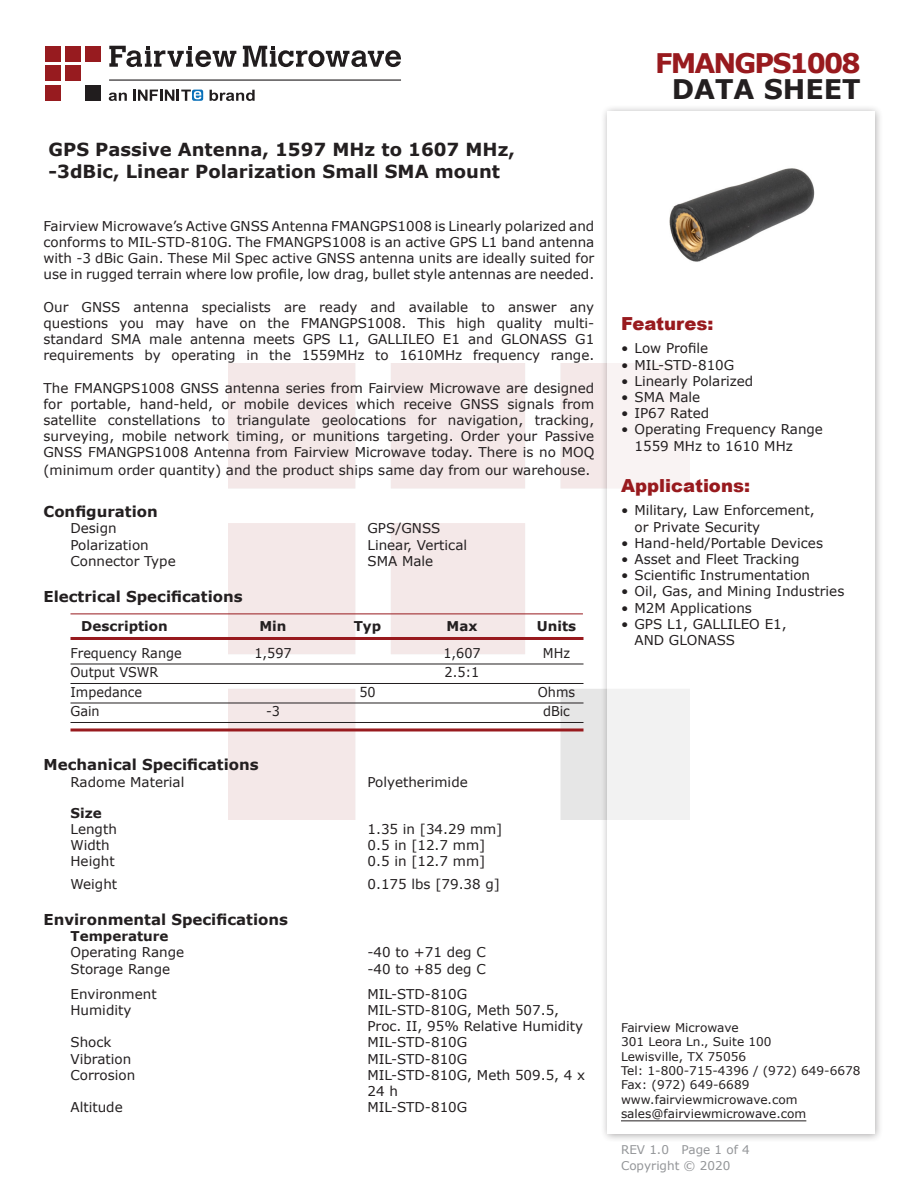
<style>
.page{position:relative;width:918px;height:1188px;background:#fff}
.page>*{position:absolute;margin:0;border:0;box-sizing:border-box;transform-origin:0 0}
.FM{font:700 27px "Verdana";letter-spacing:-.07em;color:#981a1e}
.t1{font:700 27px "Verdana";color:#231f20}
.Web_Description_Para{font:700 18px/21.6px "Verdana";color:#231f20}
.Applications_Header{font:900 18px "Arial";color:#981a1e}
.Head1{font:700 15px "Verdana";color:#231f20}
.MarketingDescription{font:13.5px/16.2px "Verdana";color:#231f20;text-align:justify}
.Specs_Para{font:13.5px/16.2px "Verdana";color:#231f20}
.Table-Body{font:13.5px "Verdana";color:#231f20;scale:.95 1}
.Table-Header{font:700 13.5px "Verdana";color:#231f20}
.Head2_after_Head1{font:700 13.5px "Verdana";color:#231f20}
.Head2{font:700 13.5px "Verdana";color:#231f20}
.FM_Info{font:12px "Verdana";color:#231f20}
.REV_Info{font:12px "Verdana";color:#939598}
</style>
<div class="page">
<img style="left:228px;top:364px;width:372px;height:456px">
<div style="left:45px;top:46px;width:16px;height:15px;background:#971b1f"></div>
<div style="left:65px;top:66px;width:16px;height:15px;background:#971b1f"></div>
<div style="left:85px;top:85px;width:16px;height:16px;background:#211d1e"></div>
<div style="left:45px;top:85px;width:16px;height:16px;background:#971b1f"></div>
<div style="left:85px;top:46px;width:16px;height:15px;background:#971b1f"></div>
<div style="left:45px;top:66px;width:16px;height:15px;background:#971b1f"></div>
<div style="left:65px;top:46px;width:16px;height:15px;background:#971b1f"></div>
<svg style="left:109px;top:46px;width:292px;height:21px"></svg>
<svg style="left:192px;top:90px;width:11px;height:11px"></svg>
<svg style="left:133px;top:90px;width:68px;height:11px"></svg>
<svg style="left:210px;top:90px;width:45px;height:11px"></svg>
<svg style="left:109px;top:93px;width:18px;height:8px"></svg>
<hr style="left:109px;top:80px;width:292px;height:1px;background:#211d1e">
<hr style="left:70px;top:614px;width:513px;height:1px;background:#981a1e">
<hr style="left:70px;top:637px;width:514px;height:3px;background:#981a1e">
<hr style="left:70px;top:664px;width:514px;height:1px;background:#231f20">
<hr style="left:70px;top:683px;width:514px;height:1px;background:#231f20">
<hr style="left:70px;top:703px;width:514px;height:1px;background:#231f20">
<hr style="left:70px;top:722px;width:514px;height:1px;background:#231f20">
<hr style="left:70px;top:728px;width:514px;height:3px;background:#981a1e">
<div style="left:600px;top:104px;width:284px;height:1039px;background:#231f20;opacity:.75"></div>
<div style="left:608px;top:111px;width:267px;height:1023px;background:#fff"></div>
<hr style="left:621px;top:1120px;width:185px;height:1px;background:#231f20">
<img style="left:669px;top:168px;width:146px;height:94px">
<p class="Web_Description_Para" style="left:49px;top:139px;width:468px">GPS Passive Antenna, 1597 MHz to 1607 MHz, -3dBic, Linear Polarization Small SMA mount</p>
<p class="MarketingDescription" style="left:44px;top:217px;width:552px">Fairview Microwave’s Active GNSS Antenna FMANGPS1008 is Linearly polarized and conforms to MIL-STD-810G. The FMANGPS1008 is an active GPS L1 band antenna with -3 dBic Gain. These Mil Spec active GNSS antenna units are ideally suited for use in rugged terrain where low profile, low drag, bullet style antennas are needed.</p>
<p class="MarketingDescription" style="left:44px;top:298px;width:552px">Our GNSS antenna specialists are ready and available to answer any questions you may have on the FMANGPS1008. This high quality multi&shy;standard SMA male antenna meets GPS L1, GALLILEO E1 and GLONASS G1 requirements by operating in the 1559MHz to 1610MHz frequency range.</p>
<p class="MarketingDescription" style="left:44px;top:379px;width:552px">The FMANGPS1008 GNSS antenna series from Fairview Microwave are designed for portable, hand-held, or mobile devices which receive GNSS signals from satellite constellations to triangulate geolocations for navigation, tracking, surveying, mobile network timing, or munitions targeting. Order your Passive GNSS FMANGPS1008 Antenna from Fairview Microwave today. There is no MOQ (minimum order quantity) and the product ships same day from our warehouse.</p>
<p class="Head1" style="left:44px;top:501px;width:116px">Configuration</p>
<p class="Specs_Para" style="left:70px;top:520px;width:48px">Design</p>
<p class="Specs_Para" style="left:368px;top:520px;width:74px">GPS/GNSS</p>
<p class="Specs_Para" style="left:70px;top:537px;width:80px">Polarization</p>
<p class="Specs_Para" style="left:368px;top:537px;width:101px">Linear, Vertical</p>
<p class="Specs_Para" style="left:70px;top:553px;width:107px">Connector Type</p>
<p class="Specs_Para" style="left:368px;top:553px;width:67px">SMA Male</p>
<p class="Head1" style="left:44px;top:586px;width:201px">Electrical Specifications</p>
<p class="Table-Header" style="left:81px;top:617px;width:88px">Description</p>
<p class="Table-Header" style="left:259px;top:617px;width:29px">Min</p>
<p class="Table-Header" style="left:354px;top:617px;width:29px">Typ</p>
<p class="Table-Header" style="left:447px;top:617px;width:32px">Max</p>
<p class="Table-Header" style="left:537px;top:617px;width:41px">Units</p>
<p class="Table-Body" style="left:70px;top:644px;width:119px">Frequency Range</p>
<p class="Table-Body" style="left:254px;top:644px;width:41px">1,597</p>
<p class="Table-Body" style="left:443px;top:644px;width:41px">1,607</p>
<p class="Table-Body" style="left:543px;top:644px;width:30px">MHz</p>
<p class="Table-Body" style="left:70px;top:663px;width:94px">Output VSWR</p>
<p class="Table-Body" style="left:445px;top:663px;width:38px">2.5:1</p>
<p class="Table-Body" style="left:70px;top:683px;width:77px">Impedance</p>
<p class="Table-Body" style="left:359px;top:683px;width:19px">50</p>
<p class="Table-Body" style="left:538px;top:683px;width:41px">Ohms</p>
<p class="Table-Body" style="left:70px;top:702px;width:32px">Gain</p>
<p class="Table-Body" style="left:266px;top:702px;width:16px">-3</p>
<p class="Table-Body" style="left:543px;top:702px;width:30px">dBic</p>
<p class="Head1" style="left:44px;top:754px;width:217px">Mechanical Specifications</p>
<p class="Specs_Para" style="left:70px;top:774px;width:115px">Radome Material</p>
<p class="Specs_Para" style="left:368px;top:774px;width:102px">Polyetherimide</p>
<p class="Head2" style="left:70px;top:803px;width:33px">Size</p>
<p class="Specs_Para" style="left:70px;top:821px;width:48px">Length</p>
<p class="Specs_Para" style="left:368px;top:821px;width:136px">1.35 in [34.29 mm]</p>
<p class="Specs_Para" style="left:70px;top:837px;width:41px">Width</p>
<p class="Specs_Para" style="left:368px;top:837px;width:119px">0.5 in [12.7 mm]</p>
<p class="Specs_Para" style="left:70px;top:853px;width:46px">Height</p>
<p class="Specs_Para" style="left:368px;top:853px;width:119px">0.5 in [12.7 mm]</p>
<p class="Specs_Para" style="left:70px;top:876px;width:48px">Weight</p>
<p class="Specs_Para" style="left:368px;top:876px;width:134px">0.175 lbs [79.38 g]</p>
<p class="Head1" style="left:44px;top:909px;width:246px">Environmental Specifications</p>
<p class="Head2_after_Head1" style="left:70px;top:927px;width:100px">Temperature</p>
<p class="Specs_Para" style="left:70px;top:944px;width:115px">Operating Range</p>
<p class="Specs_Para" style="left:368px;top:944px;width:120px">-40 to +71 deg C</p>
<p class="Specs_Para" style="left:70px;top:960px;width:101px">Storage Range</p>
<p class="Specs_Para" style="left:368px;top:960px;width:120px">-40 to +85 deg C</p>
<p class="Specs_Para" style="left:70px;top:986px;width:88px">Environment</p>
<p class="Specs_Para" style="left:368px;top:986px;width:101px">MIL-STD-810G</p>
<p class="Specs_Para" style="left:70px;top:1002px;width:62px">Humidity</p>
<p class="Specs_Para" style="left:368px;top:1002px;width:217px">MIL-STD-810G, Meth 507.5,<br>Proc. II, 95% Relative Humidity</p>
<p class="Specs_Para" style="left:70px;top:1034px;width:42px">Shock</p>
<p class="Specs_Para" style="left:368px;top:1034px;width:101px">MIL-STD-810G</p>
<p class="Specs_Para" style="left:70px;top:1050px;width:62px">Vibration</p>
<p class="Specs_Para" style="left:368px;top:1050px;width:101px">MIL-STD-810G</p>
<p class="Specs_Para" style="left:70px;top:1067px;width:66px">Corrosion</p>
<p class="Specs_Para" style="left:368px;top:1067px;width:219px">MIL-STD-810G, Meth 509.5, 4 x<br>24 h</p>
<p class="Specs_Para" style="left:70px;top:1099px;width:54px">Altitude</p>
<p class="Specs_Para" style="left:367px;top:1099px;width:101px">MIL-STD-810G</p>
<p class="FM" style="left:655px;top:44px;width:207px">FMANGPS1008</p>
<p class="t1" style="left:672px;top:70px;width:191px">DATA SHEET</p>
<p class="Applications_Header" style="left:621px;top:311px;width:94px">Features:</p>
<p class="MarketingDescription" style="left:621px;top:340px;width:89px">• Low Profile</p>
<p class="MarketingDescription" style="left:621px;top:356px;width:115px">• MIL-STD-810G</p>
<p class="MarketingDescription" style="left:621px;top:373px;width:134px">• Linearly Polarized</p>
<p class="MarketingDescription" style="left:621px;top:389px;width:81px">• SMA Male</p>
<p class="MarketingDescription" style="left:621px;top:405px;width:90px">• IP67 Rated</p>
<p class="MarketingDescription" style="left:634px;top:421px;width:190px;text-indent:-14px">• Operating Frequency Range<br>1559 MHz to 1610 MHz</p>
<p class="Applications_Header" style="left:621px;top:473px;width:131px">Applications:</p>
<p class="MarketingDescription" style="left:634px;top:502px;width:182px;text-indent:-14px">• Military, Law Enforcement, or Private Security</p>
<p class="MarketingDescription" style="left:621px;top:535px;width:204px">• Hand-held/Portable Devices</p>
<p class="MarketingDescription" style="left:621px;top:551px;width:180px">• Asset and Fleet Tracking</p>
<p class="MarketingDescription" style="left:621px;top:567px;width:191px">• Scientific Instrumentation</p>
<p class="MarketingDescription" style="left:621px;top:583px;width:225px">• Oil, Gas, and Mining Industries</p>
<p class="MarketingDescription" style="left:621px;top:599px;width:132px">• M2M Applications</p>
<p class="MarketingDescription" style="left:634px;top:616px;width:154px;text-indent:-14px">• GPS L1, GALLILEO E1,<br>AND GLONASS</p>
<p class="FM_Info" style="left:621px;top:1019px;width:119px">Fairview Microwave</p>
<p class="FM_Info" style="left:621px;top:1034px;width:152px">301 Leora Ln., Suite 100</p>
<p class="FM_Info" style="left:621px;top:1048px;width:127px">Lewisville, TX 75056</p>
<p class="FM_Info" style="left:621px;top:1062px;width:241px">Tel: 1-800-715-4396 / (972) 649-6678</p>
<p class="FM_Info" style="left:621px;top:1077px;width:130px">Fax: (972) 649-6689</p>
<p class="FM_Info" style="left:621px;top:1091px;width:178px">www.fairviewmicrowave.com</p>
<p class="FM_Info" style="left:621px;top:1106px;width:187px">sales@fairviewmicrowave.com</p>
<p class="REV_Info" style="left:621px;top:1141px;width:130px">REV 1.0 Page 1 of 4</p>
<p class="REV_Info" style="left:621px;top:1157px;width:111px">Copyright © 2020</p>
</div>
